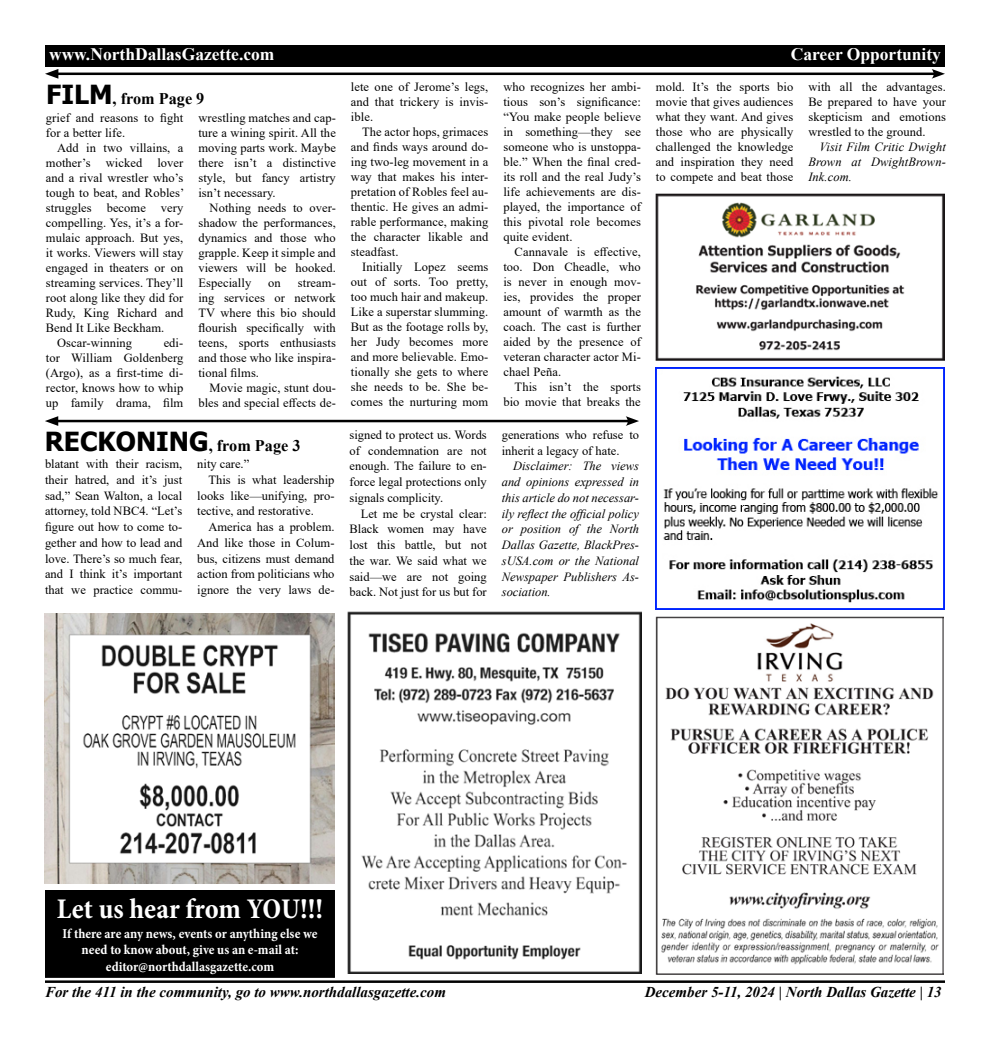
<style>
.page{position:relative;width:990px;height:1047px;background:#fff}
.page>*{position:absolute;margin:0;border:0;box-sizing:border-box;transform-origin:0 0}
.t1{font:700 condensed 28.75px "Minion Pro";color:#fff}
.t2{font:700 17.5px "Times New Roman";color:#fff}
.t3{font:700 16.25px "Times New Roman";color:#000}
.t4{font:italic 700 15px "Times New Roman";color:#000}
.t5{font:700 condensed 13.75px/16.5px "Minion Pro";color:#fff;text-align:center}
.t6{font:12.5px/15px "Times New Roman";letter-spacing:.005em;color:#000;text-align:justify}
.t7{font:italic 12.5px/15.8px "Times New Roman";color:#000;text-align:justify}
.s1{font-family:"Tahoma";font-size:26.25px}
</style>
<div class="page">
<hr style="left:45px;top:980px;width:900px;height:2px;background:#000">
<div style="left:45px;top:45px;width:900px;height:22px;background:#000"></div>
<div style="left:46px;top:890px;width:288px;height:87px;background:#000"></div>
<div style="left:45px;top:889px;width:290px;height:88px;border:1px solid #000"></div>
<img style="left:655px;top:616px;width:289px;height:358px">
<img style="left:655px;top:194px;width:290px;height:167px">
<img style="left:348px;top:611px;width:293px;height:362px">
<img style="left:655px;top:368px;width:290px;height:241px">
<img style="left:44px;top:613px;width:290px;height:270px">
<hr style="left:54px;top:420px;width:576px;height:2px;background:#000">
<svg style="left:45px;top:416px;width:13px;height:10px"></svg>
<svg style="left:626px;top:416px;width:13px;height:10px"></svg>
<hr style="left:54px;top:73px;width:882px;height:2px;background:#000">
<svg style="left:45px;top:69px;width:13px;height:10px"></svg>
<svg style="left:932px;top:69px;width:13px;height:10px"></svg>
<h2 class="t2" style="left:49px;top:42px;width:227px">www.NorthDallasGazette.com</h2>
<h2 class="t2" style="left:791px;top:42px;width:152px">Career Opportunity</h2>
<h3 class="t3" style="left:46px;top:87px;width:160px"><span class="s1">FILM</span>, from Page 9</h3>
<p class="t6" style="left:46px;top:110px;width:139px">grief and reasons to fight for a better life.</p>
<p class="t6" style="left:57px;top:140px;width:128px">Add in two villains, a</p>
<p class="t6" style="left:46px;top:155px;width:139px">mother’s wicked lover</p>
<p class="t6" style="left:46px;top:170px;width:139px">and a rival wrestler who’s</p>
<p class="t6" style="left:46px;top:185px;width:140px">tough to beat, and Robles’</p>
<p class="t6" style="left:46px;top:200px;width:139px">struggles become very</p>
<p class="t6" style="left:46px;top:215px;width:139px">compelling. Yes, it’s a for-</p>
<p class="t6" style="left:46px;top:230px;width:139px">mulaic approach. But yes,</p>
<p class="t6" style="left:46px;top:245px;width:139px">it works. Viewers will stay</p>
<p class="t6" style="left:46px;top:260px;width:139px">engaged in theaters or on</p>
<p class="t6" style="left:46px;top:275px;width:139px">streaming services. They’ll</p>
<p class="t6" style="left:46px;top:290px;width:139px">root along like they did for</p>
<p class="t6" style="left:46px;top:305px;width:139px">Rudy, King Richard and</p>
<p class="t6" style="left:46px;top:320px;width:120px">Bend It Like Beckham.</p>
<p class="t6" style="left:57px;top:335px;width:77px">Oscar-winning</p>
<p class="t6" style="left:46px;top:335px;width:139px;text-indent:118px">edi&shy;tor William Goldenberg (Argo), as a first-time di&shy;rector, knows how to whip up family drama, film</p>
<p class="t6" style="left:198px;top:110px;width:139px">wrestling matches and cap&shy;ture a wining spirit. All the moving parts work. Maybe there isn’t a distinctive style, but fancy artistry isn’t necessary.</p>
<p class="t6" style="left:198px;top:200px;width:139px;text-indent:11px">Nothing needs to over&shy;shadow the performances, dynamics and those who grapple. Keep it simple and viewers will be hooked.<br>Especially</p>
<p class="t6" style="left:198px;top:275px;width:139px;text-indent:99px">stream&shy;ing services or network TV where this bio should flourish specifically with teens, sports enthusiasts and those who like inspira&shy;tional films.</p>
<p class="t6" style="left:198px;top:380px;width:139px;text-align:right">Movie magic, stunt dou&shy;bles and special effects de-</p>
<p class="t6" style="left:268px;top:275px;width:14px">on</p>
<h3 class="t3" style="left:45px;top:433px;width:257px"><span class="s1">RECKONING</span>, from Page 3</h3>
<p class="t6" style="left:45px;top:455px;width:139px;line-height:15.8px">blatant with their racism, their hatred, and it’s just sad,” Sean Walton, a local attorney, told NBC4. “Let’s figure out how to come to&shy;gether and how to lead and love. There’s so much fear, and I think it’s important that we practice commu-</p>
<p class="t6" style="left:197px;top:456px;width:54px">nity care.”</p>
<p class="t6" style="left:209px;top:471px;width:128px">This is what leadership</p>
<p class="t6" style="left:197px;top:487px;width:139px">looks like—unifying, pro-</p>
<p class="t6" style="left:197px;top:503px;width:118px">tective, and restorative.</p>
<p class="t6" style="left:209px;top:519px;width:128px">America has a problem.</p>
<p class="t6" style="left:197px;top:534px;width:139px">And like those in Colum-</p>
<p class="t6" style="left:197px;top:550px;width:139px">bus, citizens must demand</p>
<p class="t6" style="left:197px;top:566px;width:139px">action from politicians who</p>
<p class="t6" style="left:197px;top:582px;width:139px">ignore the very laws de-</p>
<p class="t6" style="left:351px;top:79px;width:139px">lete one of Jerome’s legs, and that trickery is invis&shy;ible.</p>
<p class="t6" style="left:351px;top:124px;width:139px;text-indent:11px">The actor hops, grimaces and finds ways around do&shy;ing two-leg movement in a way that makes his inter&shy;pretation of Robles feel au&shy;thentic. He gives an admi&shy;rable performance, making the character likable and steadfast.</p>
<p class="t6" style="left:351px;top:259px;width:139px;text-indent:11px">Initially Lopez seems out of sorts. Too pretty, too much hair and makeup.<br>Like a superstar slumming.<br>But as the footage rolls by, her Judy becomes more and more believable. Emo&shy;tionally she gets to where she needs to be. She be&shy;comes the nurturing mom</p>
<p class="t6" style="left:350px;top:426px;width:139px;line-height:15.8px">signed to protect us. Words of condemnation are not enough. The failure to en&shy;force legal protections only signals complicity.</p>
<p class="t6" style="left:350px;top:505px;width:139px;line-height:15.8px;text-indent:11px">Let me be crystal clear:<br>Black women may have lost this battle, but not the war. We said what we said—we are not going back. Not just for us but for</p>
<p class="t6" style="left:503px;top:79px;width:139px">who recognizes her ambi&shy;tious son’s significance: “You make people believe in something—they see someone who is unstoppa&shy;ble.” When the final cred&shy;its roll and the real Judy’s life achievements are dis&shy;played, the importance of this pivotal role becomes quite evident.</p>
<p class="t6" style="left:503px;top:244px;width:139px;text-indent:11px">Cannavale is effective, too. Don Cheadle, who is never in enough mov&shy;ies, provides the proper amount of warmth as the coach. The cast is further aided by the presence of veteran character actor Mi&shy;chael Peña.</p>
<p class="t6" style="left:503px;top:379px;width:139px;text-align:right">This isn’t the sports bio movie that breaks the</p>
<p class="t6" style="left:502px;top:426px;width:139px;line-height:15.8px">generations who refuse to inherit a legacy of hate.</p>
<p class="t7" style="left:502px;top:458px;width:139px;text-indent:11px">Disclaimer: The views and opinions expressed in this article do not necessar&shy;ily reflect the official policy or position of the North Dallas Gazette, BlackPres&shy;sUSA.com or the National Newspaper Publishers As&shy;sociation.</p>
<p class="t6" style="left:656px;top:79px;width:139px">mold. It’s the sports bio movie that gives audiences what they want. And gives those who are physically challenged the knowledge and inspiration they need to compete and beat those</p>
<p class="t6" style="left:808px;top:79px;width:139px">with all the advantages.<br>Be prepared to have your skepticism and emotions wrestled to the ground.</p>
<p class="t7" style="left:808px;top:139px;width:139px;line-height:15px;text-indent:11px">Visit Film Critic Dwight Brown at DwightBrown-Ink.com.</p>
<h1 class="t1" style="left:57px;top:888px;width:268px">Let us hear from YOU!!!</h1>
<p class="t5" style="left:63px;top:924px;width:256px">If there are any news, events or anything else we need to know about, give us an e-mail at: editor@northdallasgazette.com</p>
<p class="t4" style="left:45px;top:980px;width:403px">For the 411 in the community, go to www.northdallasgazette.com</p>
<p class="t4" style="left:645px;top:980px;width:298px">December 5-11, 2024 | North Dallas Gazette | 13</p>
</div>
